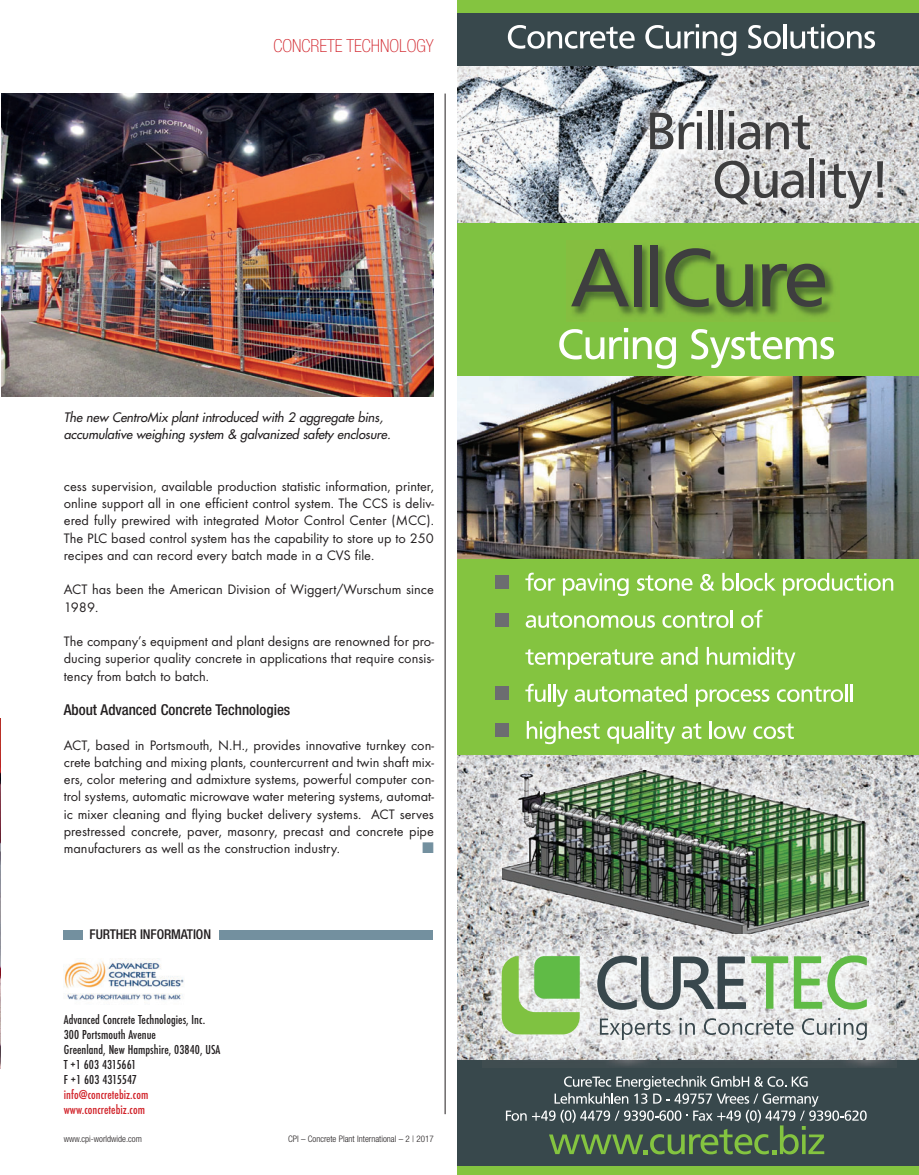
<style>
.page{position:relative;width:919px;height:1175px;background:#fff}
.page>*{position:absolute;margin:0;border:0;box-sizing:border-box;transform-origin:0 0}
.t1{font:100 condensed 18px "Helvetica Neue";color:#d1232a}
.t2{font:500 condensed 15px "Helvetica Neue";color:#231f20}
.t3{font:14.25px/17.2px "Futura T";color:#231f20;text-align:justify}
.t4{font:14.25px "European Pi Three";color:#73909f}
.t5{font:500 condensed 13.5px/15px "Futura T";letter-spacing:.005em;color:#231f20}
.t6{font:500 condensed 13.5px/15px "Futura T";letter-spacing:.005em;color:#d1232a}
.t7{font:500 condensed 13.5px "Helvetica Neue";letter-spacing:-.01em;color:#231f20}
.t8{font:italic 12.75px/17.2px "Futura";color:#231f20}
.t9{font:300 condensed 9px "Helvetica Neue";color:#231f20}
</style>
<div class="page">
<img style="left:843px;top:66px;width:75px;height:32px">
<img style="left:883px;top:98px;width:35px;height:125px">
<img style="left:843px;top:219px;width:40px;height:4px">
<img style="left:457px;top:376px;width:461px;height:421px">
<img style="left:457px;top:797px;width:26px;height:263px">
<img style="left:889px;top:797px;width:29px;height:263px">
<img style="left:457px;top:66px;width:386px;height:157px">
<img style="left:481px;top:754px;width:408px;height:202px">
<img style="left:502px;top:770px;width:366px;height:164px">
<div style="left:457px;top:12px;width:461px;height:54px;background:#38484c"></div>
<div style="left:457px;top:0;width:461px;height:13px;background:#84c440"></div>
<div style="left:457px;top:1166px;width:461px;height:9px;background:#84c440"></div>
<div style="left:457px;top:1060px;width:461px;height:106px;background:#38484c"></div>
<svg style="left:506px;top:1110px;width:20px;height:11px"></svg>
<svg style="left:532px;top:1076px;width:334px;height:78px"></svg>
<svg style="left:508px;top:25px;width:126px;height:24px"></svg>
<svg style="left:645px;top:24px;width:91px;height:32px"></svg>
<svg style="left:748px;top:25px;width:32px;height:24px"></svg>
<hr style="left:783px;top:24px;width:3px;height:24px;background:#fff">
<svg style="left:790px;top:24px;width:85px;height:25px"></svg>
<img style="left:483px;top:935px;width:413px;height:132px">
<img style="left:483px;top:956px;width:406px;height:1px">
<img style="left:483px;top:935px;width:406px;height:21px">
<svg style="left:600px;top:1018px;width:266px;height:22px"></svg>
<svg style="left:501px;top:956px;width:78px;height:78px"></svg>
<svg style="left:597px;top:955px;width:269px;height:55px"></svg>
<img style="left:630px;top:90px;width:262px;height:129px">
<img style="left:843px;top:91px;width:49px;height:1px">
<img style="left:630px;top:91px;width:213px;height:1px">
<svg style="left:650px;top:111px;width:52px;height:38px"></svg>
<div style="left:707px;top:110px;width:5px;height:39px;background:#3e3e3f"></div>
<div style="left:718px;top:110px;width:5px;height:39px;background:#3e3e3f"></div>
<svg style="left:728px;top:111px;width:31px;height:39px"></svg>
<svg style="left:765px;top:115px;width:44px;height:35px"></svg>
<svg style="left:714px;top:161px;width:89px;height:43px"></svg>
<div style="left:809px;top:159px;width:5px;height:39px;background:#3e3e3f"></div>
<svg style="left:819px;top:159px;width:63px;height:50px"></svg>
<div style="left:457px;top:559px;width:461px;height:195px;background:#84c440"></div>
<div style="left:457px;top:223px;width:461px;height:153px;background:#7fc241"></div>
<img style="left:571px;top:245px;width:264px;height:72px">
<svg style="left:571px;top:249px;width:58px;height:57px"></svg>
<div style="left:633px;top:245px;width:8px;height:61px;background:#3e3e3f"></div>
<div style="left:650px;top:245px;width:8px;height:61px;background:#3e3e3f"></div>
<svg style="left:665px;top:248px;width:45px;height:59px"></svg>
<svg style="left:716px;top:264px;width:36px;height:43px"></svg>
<svg style="left:762px;top:264px;width:63px;height:43px"></svg>
<svg style="left:525px;top:573px;width:30px;height:18px"></svg>
<svg style="left:562px;top:573px;width:66px;height:23px"></svg>
<svg style="left:637px;top:575px;width:55px;height:16px"></svg>
<svg style="left:700px;top:574px;width:14px;height:17px"></svg>
<svg style="left:722px;top:573px;width:53px;height:18px"></svg>
<svg style="left:783px;top:573px;width:110px;height:23px"></svg>
<svg style="left:525px;top:612px;width:130px;height:16px"></svg>
<svg style="left:662px;top:610px;width:70px;height:18px"></svg>
<svg style="left:741px;top:610px;width:21px;height:18px"></svg>
<svg style="left:525px;top:649px;width:128px;height:21px"></svg>
<svg style="left:660px;top:647px;width:37px;height:18px"></svg>
<svg style="left:706px;top:647px;width:89px;height:23px"></svg>
<svg style="left:525px;top:684px;width:43px;height:23px"></svg>
<svg style="left:574px;top:684px;width:113px;height:18px"></svg>
<svg style="left:695px;top:689px;width:74px;height:18px"></svg>
<svg style="left:777px;top:684px;width:70px;height:18px"></svg>
<hr style="left:849px;top:684px;width:3px;height:18px;background:#fff">
<svg style="left:526px;top:721px;width:73px;height:23px"></svg>
<svg style="left:607px;top:721px;width:68px;height:23px"></svg>
<svg style="left:681px;top:723px;width:20px;height:16px"></svg>
<svg style="left:709px;top:721px;width:37px;height:18px"></svg>
<svg style="left:753px;top:723px;width:40px;height:16px"></svg>
<div style="left:495px;top:613px;width:13px;height:14px;background:#6c6d70"></div>
<div style="left:495px;top:723px;width:13px;height:13px;background:#6c6d70"></div>
<div style="left:495px;top:575px;width:13px;height:14px;background:#6c6d70"></div>
<div style="left:495px;top:686px;width:13px;height:14px;background:#6c6d70"></div>
<svg style="left:559px;top:328px;width:117px;height:41px"></svg>
<svg style="left:691px;top:329px;width:143px;height:39px"></svg>
<img style="left:1px;top:94px;width:433px;height:302px">
<img style="left:0;top:718px;width:1px;height:350px">
<div style="left:64px;top:929px;width:19px;height:10px;background:#73909f"></div>
<div style="left:219px;top:929px;width:213px;height:10px;background:#73909f"></div>
<img style="left:64px;top:959px;width:120px;height:41px">
<hr style="left:445px;top:94px;width:1px;height:1020px;background:#231f20">
<p class="t1" style="left:273px;top:39px;width:162px">CONCRETE TECHNOLOGY</p>
<p class="t8" style="left:64px;top:409px;width:330px">The new CentroMix plant introduced with 2 aggregate bins, accumulative weighing system &amp; galvanized safety enclosure.</p>
<p class="t3" style="left:64px;top:479px;width:371px">cess supervision, available production statistic information, printer, online support all in one efficient control system. The CCS is deliv&shy;ered fully prewired with integrated Motor Control Center (MCC).<br>The PLC based control system has the capability to store up to 250 recipes and can record every batch made in a CVS file.</p>
<p class="t3" style="left:64px;top:582px;width:371px">ACT has been the American Division of Wiggert/Wurschum since<br>1989.</p>
<p class="t3" style="left:64px;top:634px;width:371px">The company’s equipment and plant designs are renowned for pro&shy;ducing superior quality concrete in applications that require consis&shy;tency from batch to batch.</p>
<p class="t2" style="left:64px;top:704px;width:228px">About Advanced Concrete Technologies</p>
<p class="t3" style="left:64px;top:737px;width:371px">ACT, based in Portsmouth, N.H., provides innovative turnkey con&shy;crete batching and mixing plants, countercurrent and twin shaft mix&shy;ers, color metering and admixture systems, powerful computer con&shy;trol systems, automatic microwave water metering systems, automat&shy;ic mixer cleaning and flying bucket delivery systems. ACT serves prestressed concrete, paver, masonry, precast and concrete pipe manufacturers as well as the construction industry.</p>
<p class="t4" style="left:422px;top:840px;width:13px">-</p>
<p class="t7" style="left:90px;top:930px;width:123px">FURTHER INFORMATION</p>
<p class="t5" style="left:64px;top:1012px;width:158px">Advanced Concrete Technologies, Inc.<br>300 Portsmouth Avenue<br>Greenland, New Hampshire, 03840, USA<br>T +1 603 4315661<br>F +1 603 4315547</p>
<p class="t6" style="left:64px;top:1087px;width:86px">info@concretebiz.com www.concretebiz.com</p>
<p class="t9" style="left:64px;top:1135px;width:80px">www.cpi-worldwide.com</p>
<p class="t9" style="left:288px;top:1135px;width:147px">CPI – Concrete Plant International – 2 | 2017</p>
</div>
